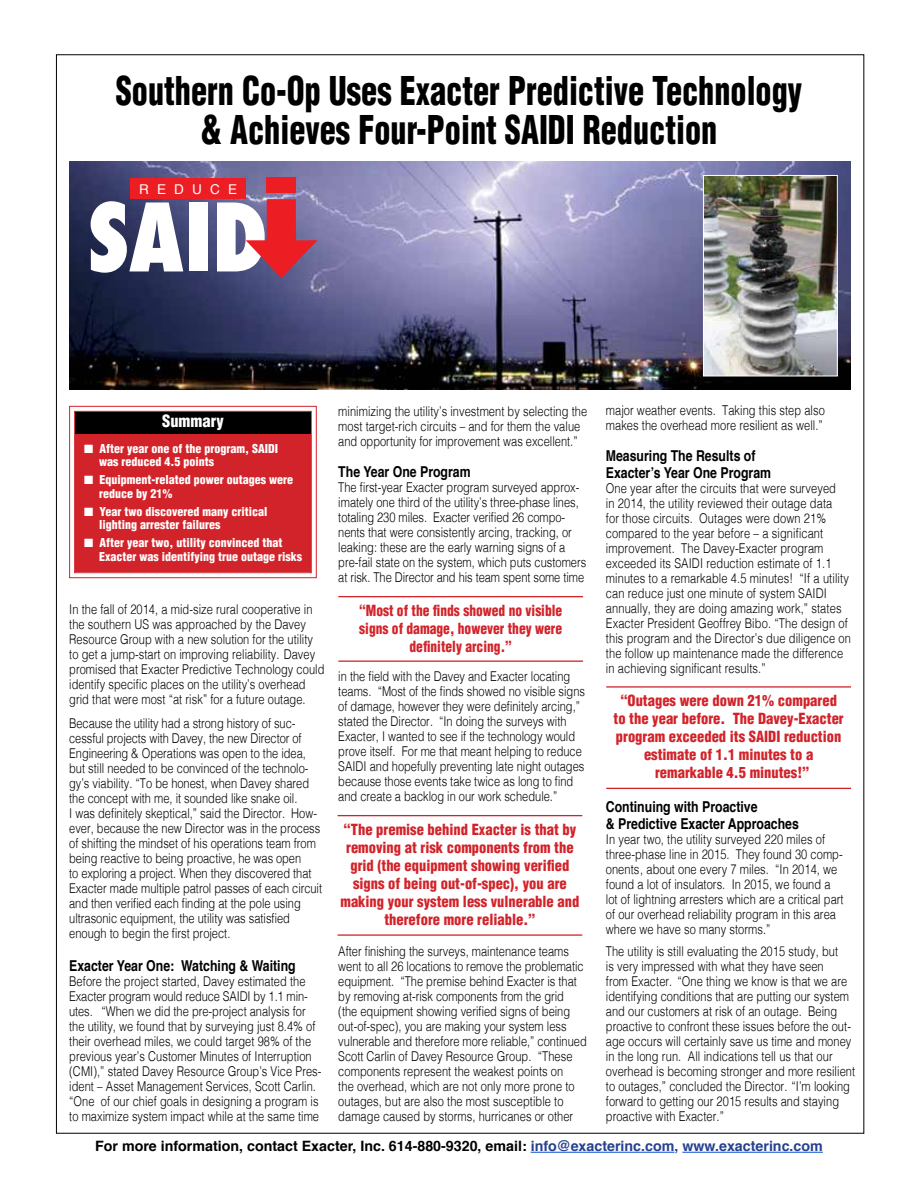
<style>
.page{position:relative;width:918px;height:1188px;background:#fff}
.page>*{position:absolute;margin:0;border:0;box-sizing:border-box;transform-origin:0 0}
.t1{font:800 condensed 91.5px "Futura";color:#fff}
.t2{font:900 condensed 38.7px/39px "Helvetica";color:#000;text-align:center;scale:.83 1}
.t3{font:900 condensed 16.5px "Helvetica";color:#fff}
.t4{font:900 condensed 15px/18px "Helvetica";color:#d2232a;text-align:center}
.t5{font:700 15px/16.5px "Helvetica";color:#000;scale:.82 1}
.t6{font:900 condensed 15px/18px "Helvetica";color:#d2232a;text-align:center;scale:.9 1}
.t7{font:700 14.25px "Helvetica";color:#000}
.t8{font:300 13.5px/15px "Helvetica";letter-spacing:.005em;color:#000;scale:.82 1}
.t9{font:13.5px "Helvetica";letter-spacing:.605em;color:#fff}
.t10{font:900 condensed 12px/13.5px "Helvetica";color:#fff}
.s1{color:#25408f}
</style>
<div class="page">
<img style="left:69px;top:162px;width:782px;height:228px">
<hr style="left:338px;top:815px;width:244px;height:1px;background:#d2232a">
<hr style="left:338px;top:934px;width:244px;height:2px;background:#d2232a">
<hr style="left:531px;top:1152px;width:143px;height:1px;background:#0950d0">
<hr style="left:682px;top:1152px;width:141px;height:1px;background:#0950d0">
<svg style="left:69px;top:405px;width:248px;height:174px"></svg>
<div style="left:75px;top:411px;width:236px;height:161px;background:#d2232a"></div>
<div style="left:75px;top:412px;width:236px;height:21px;background:#000"></div>
<hr style="left:338px;top:596px;width:245px;height:1px;background:#d2232a">
<hr style="left:338px;top:661px;width:245px;height:1px;background:#d2232a">
<hr style="left:606px;top:686px;width:245px;height:2px;background:#d2232a">
<hr style="left:606px;top:788px;width:245px;height:1px;background:#d2232a">
<img style="left:705px;top:177px;width:131px;height:197px">
<div style="left:703px;top:175px;width:135px;height:201px;border:1px solid #fff"></div>
<svg style="left:246px;top:199px;width:72px;height:79px"></svg>
<div style="left:267px;top:178px;width:29px;height:15px;background:#ed1d24"></div>
<div style="left:131px;top:178px;width:115px;height:21px;background:#ed1d24"></div>
<h2 class="t2" style="left:116px;top:70px;width:829px">Southern Co-Op Uses Exacter Predictive Technology &amp; Achieves Four-Point SAIDI Reduction</h2>
<p class="t9" style="left:139px;top:179px;width:100px">REDUCE</p>
<h1 class="t1" style="left:88px;top:175px;width:182px">SAID</h1>
<p class="t8" style="left:606px;top:401px;width:269px">major weather events. Taking this step also makes the overhead more resilient as well.”</p>
<p class="t5" style="left:606px;top:448px;width:203px">Measuring The Results of<br>Exacter’s Year One Program</p>
<p class="t8" style="left:606px;top:479px;width:300px">One year after the circuits that were surveyed<br>in 2014, the utility reviewed their outage data<br>for those circuits. Outages were down 21% compared to the year before – a significant improvement. The Davey-Exacter program exceeded its SAIDI reduction estimate of 1.1 minutes to a remarkable 4.5 minutes! “If a utility can reduce just one minute of system SAIDI annually, they are doing amazing work,” states Exacter President Geoffrey Bibo. “The design of this program and the Director’s due diligence on the follow up maintenance made the difference in achieving significant results.”</p>
<p class="t8" style="left:338px;top:402px;width:305px">minimizing the utility’s investment by selecting the most target-rich circuits – and for them the value and opportunity for improvement was excellent.”</p>
<p class="t5" style="left:338px;top:464px;width:163px">The Year One Program</p>
<p class="t8" style="left:338px;top:479px;width:304px">The first-year Exacter program surveyed approx&shy;imately one third of the utility’s three-phase lines, totaling 230 miles. Exacter verified 26 compo&shy;nents that were consistently arcing, tracking, or leaking: these are the early warning signs of a pre-fail state on the system, which puts customers at risk. The Director and his team spent some time</p>
<p class="t3" style="left:162px;top:411px;width:63px">Summary</p>
<p class="t10" style="left:99px;top:442px;width:180px;text-indent:-15px">■ After year one of the program, SAIDI was reduced 4.5 points</p>
<p class="t10" style="left:99px;top:473px;width:195px;text-indent:-15px">■ Equipment-related power outages were reduce by 21%</p>
<p class="t10" style="left:99px;top:505px;width:170px;text-indent:-15px">■ Year two discovered many critical lighting arrester failures</p>
<p class="t10" style="left:99px;top:536px;width:204px;text-indent:-15px">■ After year two, utility convinced that<br>Exacter was identifying true outage risks</p>
<p class="t8" style="left:69px;top:601px;width:313px">In the fall of 2014, a mid-size rural cooperative in the southern US was approached by the Davey Resource Group with a new solution for the utility to get a jump-start on improving reliability. Davey promised that Exacter Predictive Technology could identify specific places on the utility’s overhead grid that were most “at risk” for a future outage.</p>
<p class="t8" style="left:69px;top:715px;width:310px">Because the utility had a strong history of suc&shy;cessful projects with Davey, the new Director of Engineering &amp; Operations was open to the idea, but still needed to be convinced of the technolo&shy;gy’s viability. “To be honest, when Davey shared the concept with me, it sounded like snake oil.<br>I was definitely skeptical,” said the Director. How&shy;ever, because the new Director was in the process of shifting the mindset of his operations team from being reactive to being proactive, he was open<br>to exploring a project. When they discovered that Exacter made multiple patrol passes of each circuit and then verified each finding at the pole using ultrasonic equipment, the utility was satisfied enough to begin the first project.</p>
<p class="t5" style="left:69px;top:958px;width:278px">Exacter Year One: Watching &amp; Waiting</p>
<p class="t8" style="left:69px;top:973px;width:309px">Before the project started, Davey estimated the Exacter program would reduce SAIDI by 1.1 min&shy;utes. “When we did the pre-project analysis for the utility, we found that by surveying just 8.4% of their overhead miles, we could target 98% of the previous year’s Customer Minutes of Interruption (CMI),” stated Davey Resource Group’s Vice Pres&shy;ident – Asset Management Services, Scott Carlin. “One of our chief goals in designing a program is to maximize system impact while at the same time</p>
<p class="t6" style="left:359px;top:601px;width:227px">“Most of the finds showed no visible signs of damage, however they were definitely arcing.”</p>
<p class="t8" style="left:338px;top:668px;width:302px">in the field with the Davey and Exacter locating teams. “Most of the finds showed no visible signs of damage, however they were definitely arcing,” stated the Director. “In doing the surveys with Exacter, I wanted to see if the technology would prove itself. For me that meant helping to reduce SAIDI and hopefully preventing late night outages because those events take twice as long to find and create a backlog in our work schedule.”</p>
<p class="t4" style="left:614px;top:691px;width:232px">“Outages were down 21% compared to the year before. The Davey-Exacter program exceeded its SAIDI reduction estimate of 1.1 minutes to a remarkable 4.5 minutes!”</p>
<p class="t5" style="left:606px;top:799px;width:237px">Continuing with Proactive<br>&amp; Predictive Exacter Approaches</p>
<p class="t8" style="left:606px;top:830px;width:292px">In year two, the utility surveyed 220 miles of three-phase line in 2015. They found 30 comp&shy;onents, about one every 7 miles. “In 2014, we found a lot of insulators. In 2015, we found a lot of lightning arresters which are a critical part of our overhead reliability program in this area where we have so many storms.”</p>
<p class="t8" style="left:606px;top:943px;width:306px">The utility is still evaluating the 2015 study, but<br>is very impressed with what they have seen<br>from Exacter. “One thing we know is that we are identifying conditions that are putting our system and our customers at risk of an outage. Being proactive to confront these issues before the out&shy;age occurs will certainly save us time and money in the long run. All indications tell us that our overhead is becoming stronger and more resilient to outages,” concluded the Director. “I’m looking forward to getting our 2015 results and staying proactive with Exacter.”</p>
<p class="t7" style="left:95px;top:1135px;width:729px">For more information, contact Exacter, Inc. 614-880-9320, email: <span class="s1">info@exacterinc.com, www.exacterinc.com</span></p>
<p class="t4" style="left:341px;top:820px;width:240px">“The premise behind Exacter is that by removing at risk components from the grid (the equipment showing verified signs of being out-of-spec), you are making your system less vulnerable and therefore more reliable.”</p>
<p class="t8" style="left:338px;top:942px;width:305px">After finishing the surveys, maintenance teams went to all 26 locations to remove the problematic equipment. “The premise behind Exacter is that by removing at-risk components from the grid<br>(the equipment showing verified signs of being out-of-spec), you are making your system less vulnerable and therefore more reliable,” continued Scott Carlin of Davey Resource Group. “These components represent the weakest points on<br>the overhead, which are not only more prone to outages, but are also the most susceptible to damage caused by storms, hurricanes or other</p>
</div>
